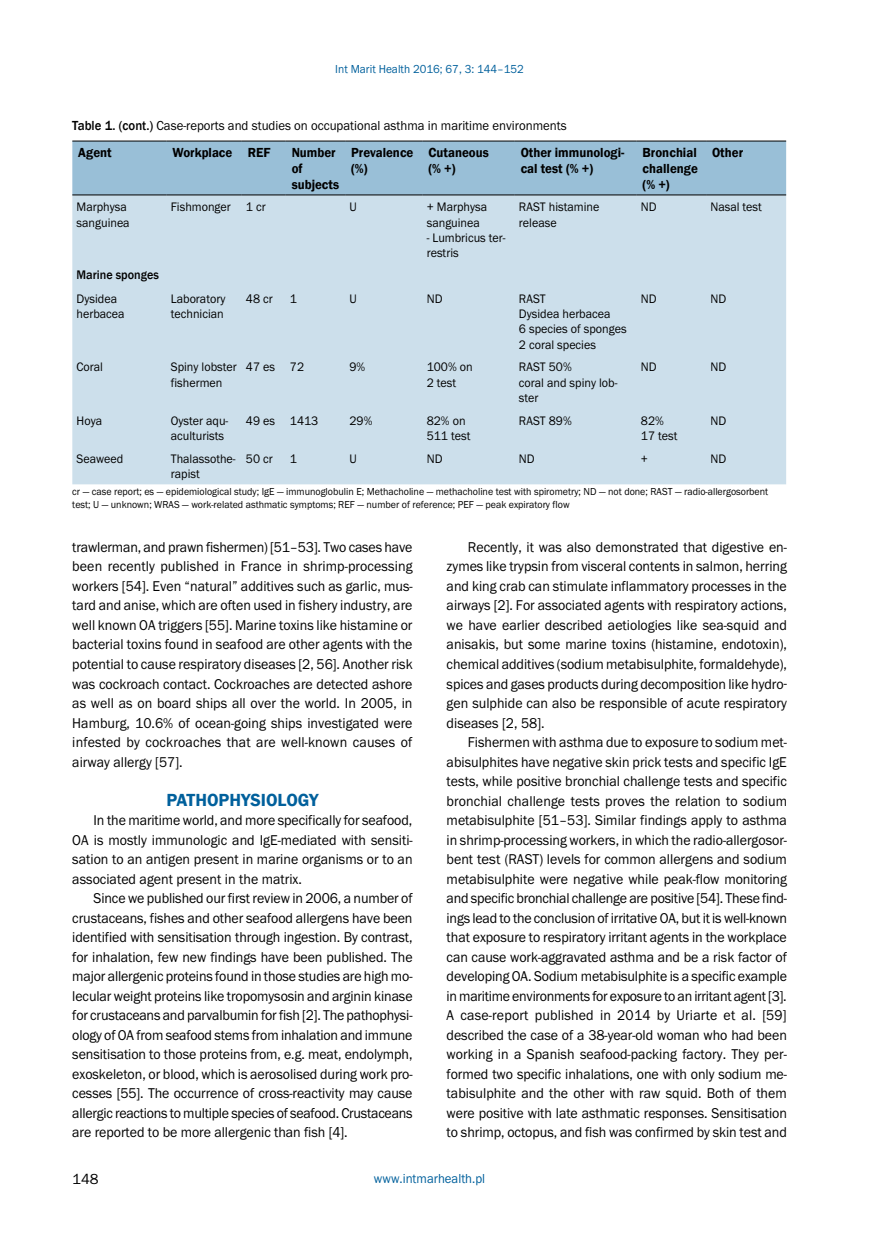
<style>
.page{position:relative;width:872px;height:1234px;background:#fff}
.page>*{position:absolute;margin:0;border:0;box-sizing:border-box;transform-origin:0 0}
.t1{font:600 18px "Franklin Gothic";color:#00609c}
.t2{font:15px "Franklin Got Itc TEE";color:#000}
.t3{font:14.7px/19.5px "Franklin Got Itc TEE";color:#000;text-align:justify;scale:.95 1}
.t4{font:600 13.5px/16.2px "Franklin Gothic";color:#000;scale:.95 1}
.t5{font:13.5px "Franklin Got Itc TEE";color:#000;scale:.95 1}
.t6{font:13.5px "Franklin Got Itc TEE";color:#00609c;scale:.95 1}
.t7{font:12.75px/15.3px "Franklin Got Itc TEE";color:#000;scale:.95 1}
.t8{font:500 12.75px "Franklin Gothic";color:#000;scale:.95 1}
.t9{font:12px "Franklin Got Itc TEE";color:#00609c;scale:.95 1}
.t10{font:10.5px/12.6px "Franklin Got Itc TEE";color:#000;scale:.95 1}
.s1{font-family:"Franklin Gothic";font-weight:500}
</style>
<div class="page">
<div style="left:72px;top:142px;width:714px;height:52px;background:#99bfd7"></div>
<svg style="left:72px;top:195px;width:714px;height:289px;fill:#ccdfeb"></svg>
<hr style="left:72px;top:141px;width:94px;height:1px;background:#000">
<hr style="left:166px;top:141px;width:76px;height:1px;background:#000">
<hr style="left:242px;top:141px;width:44px;height:1px;background:#000">
<hr style="left:286px;top:141px;width:59px;height:1px;background:#000">
<hr style="left:345px;top:141px;width:77px;height:1px;background:#000">
<hr style="left:422px;top:141px;width:92px;height:1px;background:#000">
<hr style="left:514px;top:141px;width:122px;height:1px;background:#000">
<hr style="left:636px;top:141px;width:70px;height:1px;background:#000">
<hr style="left:706px;top:141px;width:80px;height:1px;background:#000">
<hr style="left:72px;top:194px;width:94px;height:1px;background:#000">
<hr style="left:166px;top:194px;width:76px;height:1px;background:#000">
<hr style="left:242px;top:194px;width:44px;height:1px;background:#000">
<hr style="left:286px;top:194px;width:59px;height:1px;background:#000">
<hr style="left:345px;top:194px;width:77px;height:1px;background:#000">
<hr style="left:422px;top:194px;width:92px;height:1px;background:#000">
<hr style="left:514px;top:194px;width:122px;height:1px;background:#000">
<hr style="left:636px;top:194px;width:70px;height:1px;background:#000">
<hr style="left:706px;top:194px;width:80px;height:1px;background:#000">
<p class="t9" style="left:335px;top:62px;width:200px">Int Marit Health 2016; 67, 3: 144–152</p>
<p class="t5" style="left:72px;top:118px;width:522px"><span class="s1">Table 1. (cont.)</span> Case-reports and studies on occupational asthma in maritime environments</p>
<p class="t4" style="left:78px;top:144px;width:37px">Agent</p>
<p class="t4" style="left:172px;top:144px;width:105px">Workplace REF</p>
<p class="t4" style="left:292px;top:144px;width:51px">Number of subjects</p>
<p class="t4" style="left:351px;top:144px;width:67px">Prevalence (%)</p>
<p class="t4" style="left:428px;top:144px;width:65px">Cutaneous (% +)</p>
<p class="t4" style="left:520px;top:144px;width:111px">Other immunologi&shy;cal test (% +)</p>
<p class="t4" style="left:642px;top:144px;width:60px;text-align:justify">Bronchial challenge (% +)</p>
<p class="t4" style="left:712px;top:144px;width:34px">Other</p>
<p class="t7" style="left:77px;top:199px;width:57px">Marphysa sanguinea</p>
<p class="t7" style="left:171px;top:199px;width:101px">Fishmonger 1 cr</p>
<p class="t7" style="left:349px;top:199px;width:9px">U</p>
<p class="t7" style="left:427px;top:199px;width:65px">+ Marphysa sanguinea</p>
<p class="t7" style="left:427px;top:230px;width:85px">- Lumbricus ter&shy;restris</p>
<p class="t7" style="left:519px;top:199px;width:86px">RAST histamine release</p>
<p class="t7" style="left:641px;top:199px;width:18px">ND</p>
<p class="t7" style="left:710px;top:199px;width:56px">Nasal test</p>
<p class="t8" style="left:77px;top:267px;width:88px">Marine sponges</p>
<p class="t7" style="left:77px;top:291px;width:52px">Dysidea herbacea</p>
<p class="t7" style="left:171px;top:291px;width:59px">Laboratory technician</p>
<p class="t7" style="left:246px;top:291px;width:30px">48 cr</p>
<p class="t7" style="left:290px;top:291px;width:9px">1</p>
<p class="t7" style="left:349px;top:291px;width:9px">U</p>
<p class="t7" style="left:427px;top:291px;width:18px">ND</p>
<p class="t7" style="left:519px;top:291px;width:115px">RAST<br>Dysidea herbacea<br>6 species of sponges<br>2 coral species</p>
<p class="t7" style="left:641px;top:291px;width:18px">ND</p>
<p class="t7" style="left:710px;top:291px;width:18px">ND</p>
<p class="t7" style="left:77px;top:359px;width:29px">Coral</p>
<p class="t7" style="left:171px;top:359px;width:71px">Spiny lobster fishermen</p>
<p class="t7" style="left:246px;top:359px;width:63px">47 es 72</p>
<p class="t7" style="left:349px;top:359px;width:18px">9%</p>
<p class="t7" style="left:427px;top:359px;width:50px">100% on<br>2 test</p>
<p class="t7" style="left:519px;top:359px;width:105px">RAST 50%<br>coral and spiny lob&shy;ster</p>
<p class="t7" style="left:641px;top:359px;width:18px">ND</p>
<p class="t7" style="left:710px;top:359px;width:18px">ND</p>
<p class="t7" style="left:77px;top:413px;width:28px">Hoya</p>
<p class="t7" style="left:171px;top:413px;width:62px">Oyster aqu&shy;aculturists</p>
<p class="t7" style="left:246px;top:413px;width:78px">49 es 1413</p>
<p class="t7" style="left:349px;top:413px;width:26px">29%</p>
<p class="t7" style="left:427px;top:413px;width:48px">82% on<br>511 test</p>
<p class="t7" style="left:519px;top:413px;width:57px">RAST 89%</p>
<p class="t7" style="left:641px;top:413px;width:40px">82%<br>17 test</p>
<p class="t7" style="left:710px;top:413px;width:18px">ND</p>
<p class="t7" style="left:77px;top:451px;width:51px">Seaweed</p>
<p class="t7" style="left:171px;top:451px;width:70px">Thalassothe&shy;rapist</p>
<p class="t7" style="left:246px;top:451px;width:30px">50 cr</p>
<p class="t7" style="left:290px;top:451px;width:9px">1</p>
<p class="t7" style="left:349px;top:451px;width:9px">U</p>
<p class="t7" style="left:427px;top:451px;width:18px">ND</p>
<p class="t7" style="left:519px;top:451px;width:18px">ND</p>
<p class="t7" style="left:641px;top:451px;width:9px">+</p>
<p class="t7" style="left:710px;top:451px;width:18px">ND</p>
<p class="t10" style="left:72px;top:485px;width:734px">cr — case report; es — epidemiological study; IgE — immunoglobulin E; Methacholine — methacholine test with spirometry; ND — not done; RAST — radio-allergosorbent test; U — unknown; WRAS — work-related asthmatic symptoms; REF — number of reference; PEF — peak expiratory flow</p>
<p class="t3" style="left:72px;top:537px;width:360px">trawlerman, and prawn fishermen) [51–53]. Two cases have been recently published in France in shrimp-processing workers [54]. Even “natural” additives such as garlic, mus&shy;tard and anise, which are often used in fishery industry, are well known OA triggers [55]. Marine toxins like histamine or bacterial toxins found in seafood are other agents with the potential to cause respiratory diseases [2, 56]. Another risk was cockroach contact. Cockroaches are detected ashore as well as on board ships all over the world. In 2005, in Hamburg, 10.6% of ocean-going ships investigated were infested by cockroaches that are well-known causes of airway allergy [57].</p>
<p class="t1" style="left:166px;top:788px;width:154px">PATHOPHYSIOLOGY</p>
<p class="t3" style="left:72px;top:810px;width:360px;text-indent:21px">In the maritime world, and more specifically for seafood, OA is mostly immunologic and IgE-mediated with sensiti&shy;sation to an antigen present in marine organisms or to an associated agent present in the matrix.</p>
<p class="t3" style="left:72px;top:888px;width:360px;text-indent:21px">Since we published our first review in 2006, a number of crustaceans, fishes and other seafood allergens have been identified with sensitisation through ingestion. By contrast, for inhalation, few new findings have been published. The major allergenic proteins found in those studies are high mo&shy;lecular weight proteins like tropomysosin and arginin kinase for crustaceans and parvalbumin for fish [2]. The pathophysi&shy;ology of OA from seafood stems from inhalation and immune sensitisation to those proteins from, e.g. meat, endolymph, exoskeleton, or blood, which is aerosolised during work pro&shy;cesses [55]. The occurrence of cross-reactivity may cause allergic reactions to multiple species of seafood. Crustaceans are reported to be more allergenic than fish [4].</p>
<p class="t3" style="left:446px;top:537px;width:360px;text-indent:21px">Recently, it was also demonstrated that digestive en&shy;zymes like trypsin from visceral contents in salmon, herring and king crab can stimulate inflammatory processes in the airways [2]. For associated agents with respiratory actions, we have earlier described aetiologies like sea-squid and anisakis, but some marine toxins (histamine, endotoxin), chemical additives (sodium metabisulphite, formaldehyde), spices and gases products during decomposition like hydro&shy;gen sulphide can also be responsible of acute respiratory diseases [2, 58].</p>
<p class="t3" style="left:446px;top:732px;width:360px;text-indent:21px">Fishermen with asthma due to exposure to sodium met&shy;abisulphites have negative skin prick tests and specific IgE tests, while positive bronchial challenge tests and specific bronchial challenge tests proves the relation to sodium metabisulphite [51–53]. Similar findings apply to asthma in shrimp-processing workers, in which the radio-allergosor&shy;bent test (RAST) levels for common allergens and sodium metabisulphite were negative while peak-flow monitoring and specific bronchial challenge are positive [54]. These find&shy;ings lead to the conclusion of irritative OA, but it is well-known that exposure to respiratory irritant agents in the workplace can cause work-aggravated asthma and be a risk factor of developing OA. Sodium metabisulphite is a specific example in maritime environments for exposure to an irritant agent [3].<br>A case-report published in 2014 by Uriarte et al. [59] described the case of a 38-year-old woman who had been working in a Spanish seafood-packing factory. They per&shy;formed two specific inhalations, one with only sodium me&shy;tabisulphite and the other with raw squid. Both of them were positive with late asthmatic responses. Sensitisation to shrimp, octopus, and fish was confirmed by skin test and</p>
<p class="t2" style="left:72px;top:1170px;width:28px">148</p>
<p class="t6" style="left:374px;top:1170px;width:119px">www.intmarhealth.pl</p>
</div>
